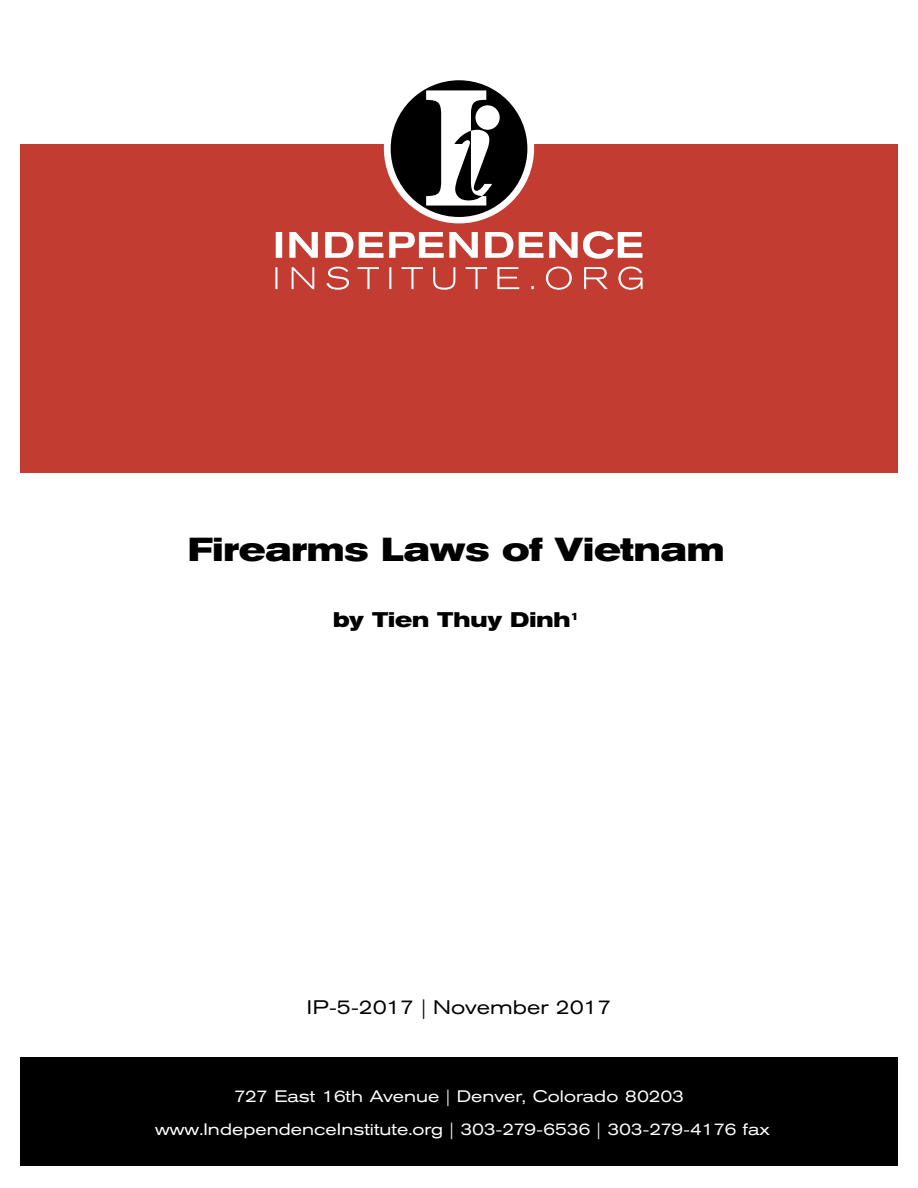
<style>
.page{position:relative;width:918px;height:1188px;background:#fff}
.page>*{position:absolute;margin:0;border:0;box-sizing:border-box;transform-origin:0 0}
.t1{font:700 expanded 33px "Akzidenz Grotesk BE";color:#000}
.t2{font:700 expanded 21px "Akzidenz Grotesk BE";color:#000}
.t3{font:expanded 19.5px "Akzidenz Grotesk BE";color:#000}
.t4{font:expanded 16.5px/33px "Akzidenz Grotesk BE";color:#fff;text-align:center}
</style>
<div class="page">
<div style="left:20px;top:145px;width:878px;height:328px;background:#c33c32"></div>
<div style="left:384px;top:73px;width:150px;height:150px;background:#fff;border-radius:50%"></div>
<div style="left:391px;top:80px;width:136px;height:137px;background:#000;border-radius:50%"></div>
<div style="left:475px;top:105px;width:25px;height:25px;background:#fff;border-radius:50%"></div>
<svg style="left:426px;top:90px;width:66px;height:116px"></svg>
<svg style="left:276px;top:231px;width:367px;height:28px"></svg>
<svg style="left:275px;top:267px;width:368px;height:23px"></svg>
<div style="left:20px;top:1057px;width:878px;height:109px;background:#000"></div>
<h1 class="t1" style="left:188px;top:530px;width:538px">Firearms Laws of Vietnam</h1>
<p class="t2" style="left:333px;top:608px;width:248px">by Tien Thuy Dinh<sup>1</sup></p>
<p class="t3" style="left:307px;top:996px;width:306px">IP-5-2017 | November 2017</p>
<p class="t4" style="left:155px;top:1080px;width:616px">727 East 16th Avenue | Denver, Colorado 80203 www.IndependenceInstitute.org | 303-279-6536 | 303-279-4176 fax</p>
</div>
